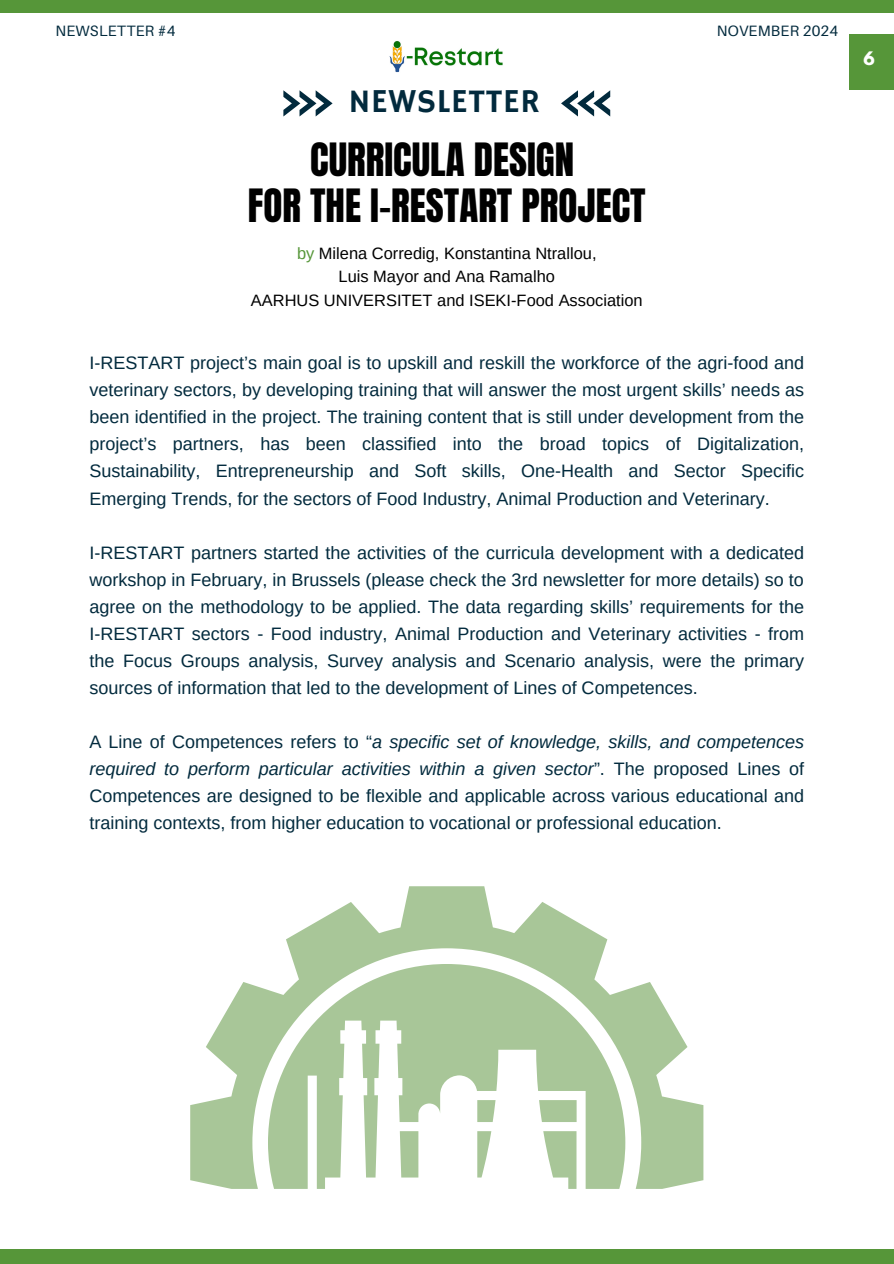
<style>
.page{position:relative;width:894px;height:1264px;background:#fff}
.page>*{position:absolute;margin:0;border:0;box-sizing:border-box;transform-origin:0 0}
.t1{font:39px/46.2px "Anton";color:#000;text-align:center}
.t2{font:33.3px "Hammersmith One";letter-spacing:.02em;color:#022a3d}
.t3{font:18px/27px "Arimo";color:#022a3d;text-align:justify}
.t4{font:16.5px/23.7px "Arimo";color:#000;text-align:center}
.t5{font:700 16.5px "League Spartan";color:#fff}
.t6{font:15px "Aileron";letter-spacing:.015em;color:#022a3d}
.s1{color:#569639}
.s2{font-style:italic}
</style>
<div class="page">
<div style="left:0;top:0;width:893px;height:12px;background:#569639"></div>
<div style="left:0;top:1249px;width:893px;height:14px;background:#569639"></div>
<img style="left:389px;top:41px;width:114px;height:32px">
<svg style="left:283px;top:90px;width:49px;height:26px"></svg>
<svg style="left:561px;top:90px;width:49px;height:26px"></svg>
<svg style="left:190px;top:886px;width:513px;height:302px"></svg>
<div style="left:849px;top:34px;width:44px;height:55px;background:#569639"></div>
<p class="t6" style="left:55px;top:21px;width:122px">NEWSLETTER #4</p>
<p class="t2" style="left:348px;top:81px;width:193px">NEWSLETTER</p>
<p class="t1" style="left:248px;top:137px;width:399px">CURRICULA DESIGN<br>FOR THE I-RESTART PROJECT</p>
<p class="t4" style="left:251px;top:241px;width:393px"><span class="s1">by</span> Milena Corredig, Konstantina Ntrallou,<br>Luis Mayor and Ana Ramalho<br>AARHUS UNIVERSITET and ISEKI-Food Association</p>
<h3 class="t6" style="left:716px;top:21px;width:123px">NOVEMBER 2024</h3>
<p class="t3" style="left:89px;top:350px;width:716px">I-RESTART project’s main goal is to upskill and reskill the workforce of the agri-food and veterinary sectors, by developing training that will answer the most urgent skills’ needs as been identified in the project. The training content that is still under development from the project’s partners, has been classified into the broad topics of Digitalization, Sustainability, Entrepreneurship and Soft skills, One-Health and Sector Specific Emerging Trends, for the sectors of Food Industry, Animal Production and Veterinary.</p>
<p class="t3" style="left:89px;top:539px;width:716px">I-RESTART partners started the activities of the curricula development with a dedicated workshop in February, in Brussels (please check the 3rd newsletter for more details) so to agree on the methodology to be applied. The data regarding skills’ requirements for the I-RESTART sectors - Food industry, Animal Production and Veterinary activities - from the Focus Groups analysis, Survey analysis and Scenario analysis, were the primary sources of information that led to the development of Lines of Competences.</p>
<h2 class="t3" style="left:89px;top:728px;width:716px">A Line of Competences refers to “<span class="s2">a specific set of knowledge, skills, and competences required to perform particular activities within a given sector</span>”. The proposed Lines of Competences are designed to be flexible and applicable across various educational and training contexts, from higher education to vocational or professional education.</h2>
<h1 class="t5" style="left:863px;top:51px;width:13px">6</h1>
</div>
